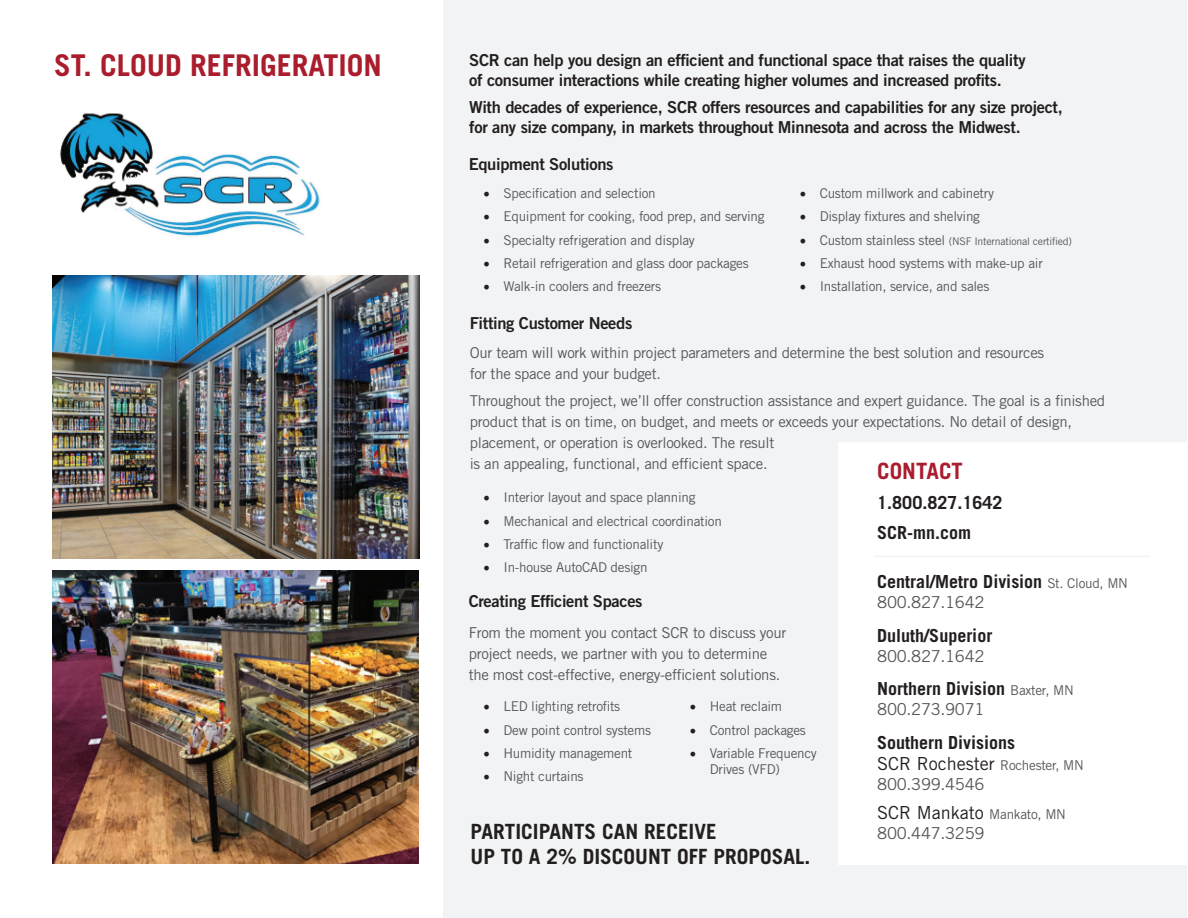
<style>
.page{position:relative;width:1188px;height:918px;background:#fff}
.page>*{position:absolute;margin:0;border:0;box-sizing:border-box;transform-origin:0 0}
.t1{font:700 30px "Trade Gothic LT Std";color:#aa1d2d}
.t2{font:700 22.5px "Trade Gothic LT Std";color:#aa1d2d}
.t3{font:700 21px/25.2px "Trade Gothic LT Std";color:#231f20}
.t4{font:700 18px/21.6px "Trade Gothic LT Std";color:#231f20}
.t5{font:18px "Trade Gothic LT Std";color:#231f20}
.t6{font:16.5px/20.2px "Trade Gothic LT Std Bd 2";letter-spacing:-.02em;color:#231f20}
.t7{font:16.5px "Trade Gothic LT Std";letter-spacing:-.02em;color:#57585a}
.t8{font:15px/21px "Trade Gothic LT Std";letter-spacing:-.02em;color:#57585a}
.t9{font:13.5px/16.5px "Trade Gothic LT Std";letter-spacing:-.02em;color:#57585a}
.t10{font:10.5px "Trade Gothic LT Std";letter-spacing:-.02em;color:#57585a}
.s1{font-family:"Minion Pro";font-size:18px;color:#231f20}
.s2{font-size:13.5px}
.s3{font-weight:400;font-size:13.5px;color:#57585a}
.s4{font-weight:400}
.s5{font-size:13.5px;color:#57585a}
</style>
<div class="page">
<div style="left:443px;top:0;width:744px;height:918px;background:#f2f3f4"></div>
<img style="left:60px;top:113px;width:260px;height:123px">
<img style="left:52px;top:276px;width:368px;height:283px">
<img style="left:52px;top:571px;width:367px;height:293px">
<div style="left:838px;top:443px;width:350px;height:422px;background:#fff"></div>
<hr style="left:875px;top:556px;width:274px;height:1px;background:#f2f3f4">
<h1 class="t1" style="left:54px;top:47px;width:329px">ST. CLOUD REFRIGERATION</h1>
<p class="t6" style="left:469px;top:50px;width:558px">SCR can help you design an efficient and functional space that raises the quality of consumer interactions while creating higher volumes and increased profits.</p>
<p class="t6" style="left:469px;top:97px;width:595px">With decades of experience, SCR offers resources and capabilities for any size project, for any size company, in markets throughout Minnesota and across the Midwest.</p>
<p class="t6" style="left:469px;top:154px;width:146px">Equipment Solutions</p>
<p class="t9" style="left:483px;top:185px;width:174px"><span class="s1">•</span> Specification and selection</p>
<p class="t9" style="left:483px;top:208px;width:283px"><span class="s1">•</span> Equipment for cooking, food prep, and serving</p>
<p class="t9" style="left:483px;top:231px;width:213px"><span class="s1">•</span> Specialty refrigeration and display</p>
<p class="t9" style="left:483px;top:255px;width:267px"><span class="s1">•</span> Retail refrigeration and glass door packages</p>
<p class="t9" style="left:483px;top:278px;width:179px"><span class="s1">•</span> Walk-in coolers and freezers</p>
<p class="t6" style="left:470px;top:312px;width:164px">Fitting Customer Needs</p>
<p class="t9" style="left:800px;top:185px;width:196px"><span class="s1">•</span> Custom millwork and cabinetry</p>
<p class="t9" style="left:800px;top:208px;width:182px"><span class="s1">•</span> Display fixtures and shelving</p>
<p class="t10" style="left:800px;top:235px;width:274px"><span class="s1">•</span> <span class="s2">Custom stainless steel</span> (NSF International certified)</p>
<p class="t9" style="left:800px;top:255px;width:245px"><span class="s1">•</span> Exhaust hood systems with make-up air</p>
<p class="t9" style="left:800px;top:278px;width:191px"><span class="s1">•</span> Installation, service, and sales</p>
<p class="t8" style="left:470px;top:342px;width:576px">Our team will work within project parameters and determine the best solution and resources for the space and your budget.</p>
<p class="t8" style="left:470px;top:390px;width:637px">Throughout the project, we’ll offer construction assistance and expert guidance. The goal is a finished product that is on time, on budget, and meets or exceeds your expectations. No detail of design, placement, or operation is overlooked. The result<br>is an appealing, functional, and efficient space.</p>
<h2 class="t2" style="left:877px;top:457px;width:87px">CONTACT</h2>
<p class="t9" style="left:483px;top:489px;width:214px"><span class="s1">•</span> Interior layout and space planning</p>
<p class="t9" style="left:483px;top:512px;width:240px"><span class="s1">•</span> Mechanical and electrical coordination</p>
<p class="t9" style="left:483px;top:536px;width:182px"><span class="s1">•</span> Traffic flow and functionality</p>
<p class="t9" style="left:483px;top:559px;width:166px"><span class="s1">•</span> In-house AutoCAD design</p>
<p class="t6" style="left:469px;top:591px;width:175px">Creating Efficient Spaces</p>
<p class="t8" style="left:469px;top:622px;width:319px">From the moment you contact SCR to discuss your project needs, we partner with you to determine the most cost-effective, energy-efficient solutions.</p>
<p class="t9" style="left:483px;top:698px;width:139px"><span class="s1">•</span> LED lighting retrofits</p>
<p class="t9" style="left:483px;top:721px;width:169px"><span class="s1">•</span> Dew point control systems</p>
<p class="t9" style="left:483px;top:745px;width:151px"><span class="s1">•</span> Humidity management</p>
<p class="t9" style="left:483px;top:768px;width:102px"><span class="s1">•</span> Night curtains</p>
<p class="t9" style="left:690px;top:698px;width:94px"><span class="s1">•</span> Heat reclaim</p>
<p class="t9" style="left:690px;top:721px;width:118px"><span class="s1">•</span> Control packages</p>
<p class="t9" style="left:710px;top:745px;width:109px;text-indent:-20px"><span class="s1">•</span> Variable Frequency<br>Drives (VFD)</p>
<h3 class="t3" style="left:471px;top:818px;width:341px">PARTICIPANTS CAN RECEIVE<br>UP TO A 2% DISCOUNT OFF PROPOSAL.</h3>
<h3 class="t4" style="left:877px;top:492px;width:127px">1.800.827.1642</h3>
<h3 class="t4" style="left:877px;top:522px;width:96px">SCR-mn.com</h3>
<h3 class="t4" style="left:877px;top:571px;width:252px">Central/Metro Division <span class="s3">St. Cloud, MN</span></h3>
<p class="t7" style="left:877px;top:592px;width:109px">800.827.1642</p>
<h3 class="t4" style="left:877px;top:624px;width:117px">Duluth/Superior</h3>
<p class="t7" style="left:877px;top:646px;width:109px">800.827.1642</p>
<h3 class="t4" style="left:877px;top:678px;width:198px">Northern Division <span class="s3">Baxter, MN</span></h3>
<p class="t7" style="left:877px;top:700px;width:109px">800.273.9071</p>
<h3 class="t4" style="left:877px;top:731px;width:208px">Southern Divisions<br><span class="s4">SCR Rochester</span> <span class="s3">Rochester, MN</span></h3>
<p class="t7" style="left:877px;top:775px;width:109px">800.399.4546</p>
<h3 class="t5" style="left:877px;top:802px;width:190px">SCR Mankato <span class="s5">Mankato, MN</span></h3>
<p class="t7" style="left:877px;top:823px;width:109px">800.447.3259</p>
</div>
